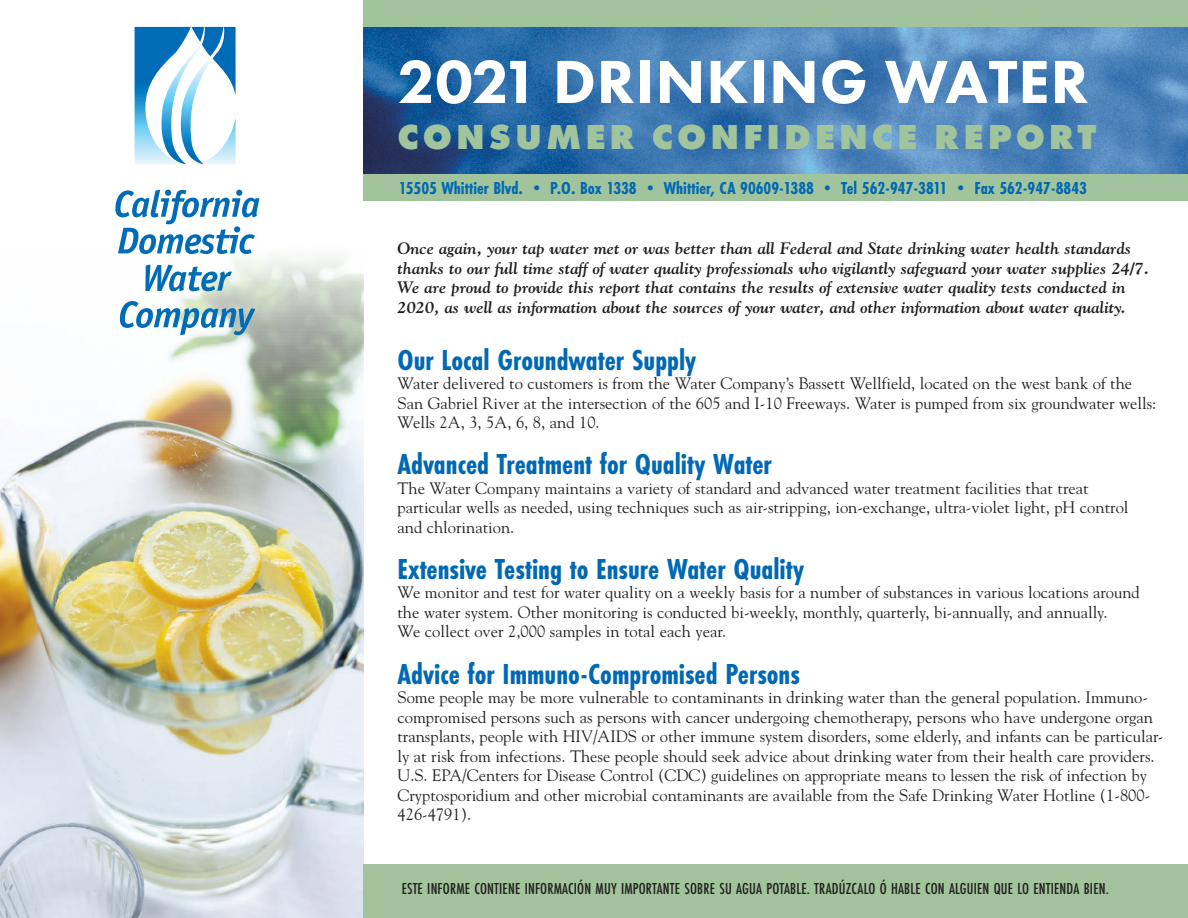
<style>
.page{position:relative;width:1188px;height:918px;background:#fff}
.page>*{position:absolute;margin:0;border:0;box-sizing:border-box;transform-origin:0 0}
.Chart_body{font:800 63px "Futura PT";letter-spacing:.01em;color:#fff}
.Chart_body-2{font:800 36px "Futura PT";letter-spacing:.11em;color:#a2c49c}
.head_1{font:700 30px "Futura PT Cond";color:#0168b3}
.Chart_body-3{font:700 18px "Futura PT Cond";color:#0168b3}
.body{font:16.5px/19.5px "Goudy";color:#231f20}
.body-2{font:italic 700 16.5px/19.5px "Goudy";color:#231f20}
.Chart_body-4{font:500 16.5px "Futura PT Cond";letter-spacing:.01em;color:#231f20}
</style>
<div class="page">
<img style="left:0;top:254px;width:364px;height:664px">
<svg style="left:135px;top:26px;width:101px;height:138px"></svg>
<svg style="left:115px;top:190px;width:144px;height:64px"></svg>
<svg style="left:145px;top:265px;width:87px;height:26px"></svg>
<svg style="left:120px;top:301px;width:135px;height:34px"></svg>
<img style="left:364px;top:27px;width:824px;height:147px">
<div style="left:364px;top:864px;width:824px;height:54px;background:#a2c49c"></div>
<div style="left:364px;top:0;width:824px;height:27px;background:#a2c49c"></div>
<div style="left:364px;top:174px;width:824px;height:27px;background:#a2c49c"></div>
<p class="Chart_body" style="left:397px;top:43px;width:693px">2021 DRINKING WATER</p>
<p class="Chart_body-2" style="left:398px;top:114px;width:700px">CONSUMER CONFIDENCE REPORT</p>
<p class="Chart_body-3" style="left:399px;top:178px;width:690px">15505 Whittier Blvd. • P.O. Box 1338 • Whittier, CA 90609-1388 • Tel 562-947-3811 • Fax 562-947-8843</p>
<p class="body-2" style="left:398px;top:238px;width:753px">Once again, your tap water met or was better than all Federal and State drinking water health standards thanks to our full time staff of water quality professionals who vigilantly safeguard your water supplies 24/7.<br>We are proud to provide this report that contains the results of extensive water quality tests conducted in 2020, as well as information about the sources of your water, and other information about water quality.</p>
<p class="head_1" style="left:398px;top:342px;width:300px">Our Local Groundwater Supply</p>
<p class="body" style="left:398px;top:373px;width:760px">Water delivered to customers is from the Water Company’s Bassett Wellfield, located on the west bank of the<br>San Gabriel River at the intersection of the 605 and I-10 Freeways. Water is pumped from six groundwater wells:<br>Wells 2A, 3, 5A, 6, 8, and 10.</p>
<p class="head_1" style="left:398px;top:447px;width:376px">Advanced Treatment for Quality Water</p>
<p class="body" style="left:398px;top:478px;width:733px">The Water Company maintains a variety of standard and advanced water treatment facilities that treat particular wells as needed, using techniques such as air-stripping, ion-exchange, ultra-violet light, pH control and chlorination.</p>
<p class="head_1" style="left:398px;top:552px;width:408px">Extensive Testing to Ensure Water Quality</p>
<p class="body" style="left:398px;top:582px;width:744px">We monitor and test for water quality on a weekly basis for a number of substances in various locations around the water system. Other monitoring is conducted bi-weekly, monthly, quarterly, bi-annually, and annually.<br>We collect over 2,000 samples in total each year.</p>
<p class="head_1" style="left:398px;top:656px;width:404px">Advice for Immuno-Compromised Persons</p>
<p class="body" style="left:398px;top:687px;width:767px">Some people may be more vulnerable to contaminants in drinking water than the general population. Immuno&shy;compromised persons such as persons with cancer undergoing chemotherapy, persons who have undergone organ transplants, people with HIV/AIDS or other immune system disorders, some elderly, and infants can be particular&shy;ly at risk from infections. These people should seek advice about drinking water from their health care providers.<br>U.S. EPA/Centers for Disease Control (CDC) guidelines on appropriate means to lessen the risk of infection by Cryptosporidium and other microbial contaminants are available from the Safe Drinking Water Hotline (1-800- 426-4791).</p>
<p class="Chart_body-4" style="left:402px;top:878px;width:708px">ESTE INFORME CONTIENE INFORMACIÓN MUY IMPORTANTE SOBRE SU AGUA POTABLE. TRADÚZCALO Ó HABLE CON ALGUIEN QUE LO ENTIENDA BIEN.</p>
</div>
